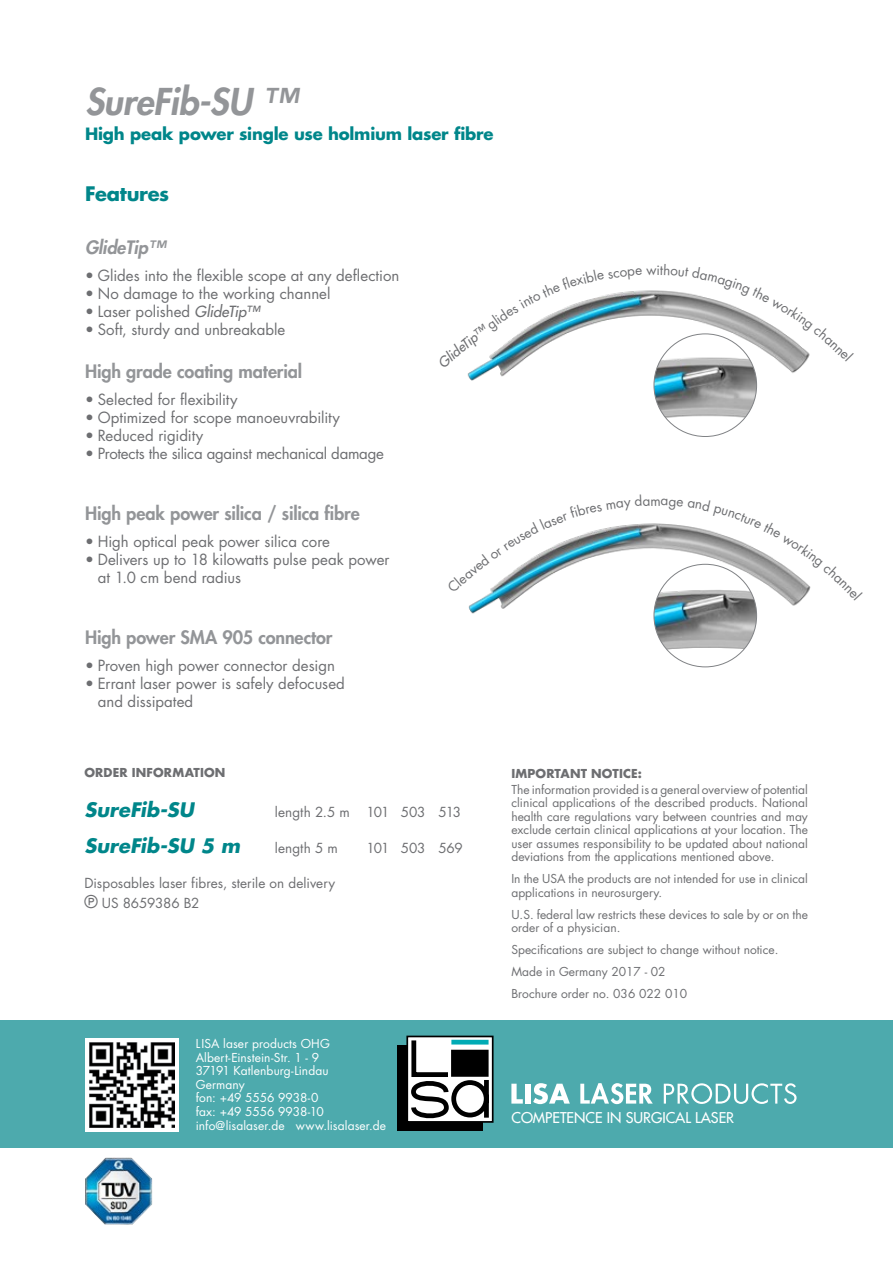
<style>
.page{position:relative;width:893px;height:1263px;background:#fff}
.page>*{position:absolute;margin:0;border:0;box-sizing:border-box;transform-origin:0 0}
.t1{font:italic 800 36px "Futura";letter-spacing:-.01em;color:#939598}
.t2{font:italic 700 19.5px "Futura";color:#00868a}
.t3{font:700 19.5px "Futura";letter-spacing:-.01em;color:#00868a}
.t4{font:800 18px "Futura";letter-spacing:-.01em;color:#939598}
.t5{font:italic 800 18px "Futura";letter-spacing:-.01em;color:#939598}
.t6{font:700 16.5px "Futura";letter-spacing:-.01em;color:#00868a}
.t7{font:15px/18px "Futura";color:#6d6e71}
.t8{font:15px "Futura";letter-spacing:-.02em;color:#6d6e71}
.t9{font:14.55px "Futura";color:#fff}
.t10{font:13.5px/19.5px "Futura";color:#6d6e71}
.t11{font:13.5px "Futura";letter-spacing:-.02em;color:#6d6e71}
.t12{font:12px/13.5px "Futura";color:#6d6e71}
.t13{font:12px/13.6px "Futura";letter-spacing:.005em;color:#fff}
.t14{font:700 12px "Futura";letter-spacing:.015em;color:#6d6e71}
.s1{font-style:italic}
.s2{font-family:"Arial";font-size:18px}
</style>
<div class="page">
<img style="left:468px;top:600px;width:334px;height:21px">
<img style="left:467px;top:369px;width:332px;height:24px">
<img style="left:654px;top:334px;width:103px;height:102px;border-radius:51px">
<img style="left:654px;top:564px;width:103px;height:103px;border-radius:51px">
<div style="left:0;top:1020px;width:893px;height:128px;background:#4daaad"></div>
<div style="left:398px;top:1045px;width:85px;height:85px;background:#000"></div>
<div style="left:406px;top:1035px;width:88px;height:88px;border:2px solid #000"></div>
<svg style="left:409px;top:1036px;width:82px;height:86px"></svg>
<svg style="left:511px;top:1084px;width:12px;height:19px"></svg>
<div style="left:525px;top:1084px;width:5px;height:19px;background:#fff"></div>
<svg style="left:533px;top:1083px;width:37px;height:21px"></svg>
<svg style="left:580px;top:1083px;width:73px;height:21px"></svg>
<svg style="left:664px;top:1083px;width:132px;height:21px"></svg>
<img style="left:85px;top:1157px;width:67px;height:67px">
<div style="left:85px;top:1038px;width:94px;height:93px;background:#fff"></div>
<img style="left:89px;top:1042px;width:85px;height:85px">
<svg style="left:479px;top:523px;width:332px;height:77px"></svg>
<svg style="left:475px;top:290px;width:335px;height:79px"></svg>
<h1 class="t1" style="left:85px;top:78px;width:214px">SureFib-SU ™</h1>
<h3 class="t6" style="left:85px;top:122px;width:410px">High peak power single use holmium laser fibre</h3>
<h2 class="t3" style="left:85px;top:180px;width:86px">Features</h2>
<h3 class="t5" style="left:85px;top:236px;width:82px">GlideTip™</h3>
<p class="t7" style="left:85px;top:266px;width:316px">• Glides into the flexible scope at any deflection</p>
<p class="t7" style="left:85px;top:284px;width:247px">• No damage to the working channel</p>
<p class="t7" style="left:85px;top:302px;width:176px">• Laser polished <span class="s1">GlideTip™</span></p>
<p class="t7" style="left:85px;top:320px;width:202px">• Soft, sturdy and unbreakable</p>
<h3 class="t4" style="left:85px;top:360px;width:219px">High grade coating material</h3>
<p class="t7" style="left:85px;top:390px;width:154px">• Selected for flexibility</p>
<p class="t7" style="left:85px;top:408px;width:256px">• Optimized for scope manoeuvrability</p>
<p class="t7" style="left:85px;top:426px;width:120px">• Reduced rigidity</p>
<p class="t8" style="left:85px;top:443px;width:300px">• Protects the silica against mechanical damage</p>
<h3 class="t4" style="left:85px;top:502px;width:276px">High peak power silica / silica fibre</h3>
<p class="t7" style="left:85px;top:532px;width:246px">• High optical peak power silica core</p>
<p class="t7" style="left:98px;top:550px;width:293px;text-indent:-13px">• Delivers up to 18 kilowatts pulse peak power at 1.0 cm bend radius</p>
<h3 class="t4" style="left:85px;top:626px;width:249px">High power SMA 905 connector</h3>
<p class="t7" style="left:85px;top:656px;width:251px">• Proven high power connector design</p>
<p class="t7" style="left:98px;top:674px;width:249px;text-indent:-13px">• Errant laser power is safely defocused and dissipated</p>
<p class="t10" style="left:656px;top:260px;width:5px">i</p>
<p class="t14" style="left:84px;top:764px;width:143px">ORDER INFORMATION</p>
<h2 class="t2" style="left:84px;top:796px;width:111px">SureFib-SU</h2>
<p class="t10" style="left:275px;top:802px;width:188px">length 2.5 m 101 503 513</p>
<h2 class="t2" style="left:84px;top:832px;width:157px">SureFib-SU 5 m</h2>
<p class="t10" style="left:275px;top:838px;width:64px">length 5 m</p>
<p class="t11" style="left:366px;top:839px;width:98px">101 503 569</p>
<p class="t10" style="left:84px;top:873px;width:252px">Disposables laser fibres, sterile on delivery <span class="s2">℗</span> US 8659386 B2</p>
<p class="t13" style="left:196px;top:1036px;width:192px">LISA laser products OHG<br>Albert-Einstein-Str. 1 - 9<br>37191 Katlenburg-Lindau<br>Germany<br>fon: +49 5556 9938-0<br>fax: +49 5556 9938-10 info@lisalaser.de www.lisalaser.de</p>
<p class="t14" style="left:511px;top:765px;width:132px">IMPORTANT NOTICE:</p>
<p class="t12" style="left:511px;top:782px;width:298px;text-align:justify">The information provided is a general overview of potential clinical applications of the described products. National health care regulations vary between countries and may exclude certain clinical applications at your location. The user assumes responsibility to be updated about national deviations from the applications mentioned above.</p>
<p class="t12" style="left:511px;top:872px;width:298px">In the USA the products are not intended for use in clinical applications in neurosurgery.</p>
<p class="t12" style="left:511px;top:907px;width:298px">U.S. federal law restricts these devices to sale by or on the order of a physician.</p>
<p class="t12" style="left:511px;top:939px;width:268px;line-height:22px">Specifications are subject to change without notice.<br>Made in Germany 2017 - 02<br>Brochure order no. 036 022 010</p>
<p class="t9" style="left:511px;top:1108px;width:224px">COMPETENCE IN SURGICAL LASER</p>
</div>
